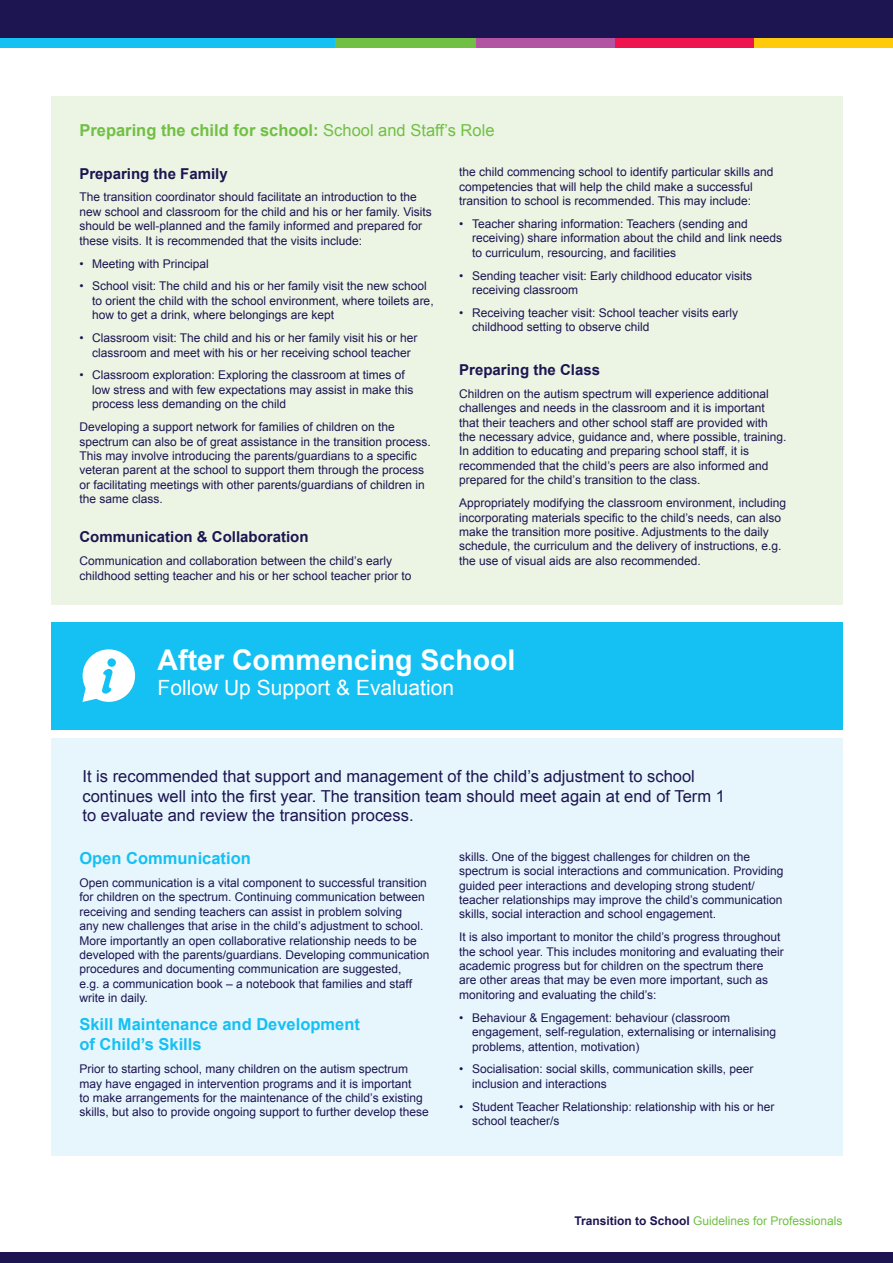
<style>
.page{position:relative;width:893px;height:1263px;background:#fff}
.page>*{position:absolute;margin:0;border:0;box-sizing:border-box;transform-origin:0 0}
.t1{font:700 28.5px "Arial";color:#fff}
.t2{font:21px "Arial";color:#fff}
.Body{font:16.5px/19.8px "Arial";color:#1c1551}
.Body-2{font:700 16.5px/19.8px "Arial";color:#15c0f2}
.t3{font:700 16.5px "Arial";color:#71bf44}
.Body_-_white{font:700 15px "Arial";color:#1c1551}
.Body-3{font:12px/14.4px "Arial";color:#1c1551}
.Body_-_white-2{font:12px/14.4px "Arial";color:#1c1551}
.t4{font:12px "Arial";color:#71bf44}
.s1{font-weight:400}
.s2{font-weight:700;color:#1c1551}
</style>
<div class="page">
<div style="left:51px;top:96px;width:791px;height:509px;background:#ecf5e4"></div>
<div style="left:51px;top:622px;width:791px;height:107px;background:#15c0f2"></div>
<div style="left:51px;top:738px;width:791px;height:418px;background:#e7f6fd"></div>
<div style="left:0;top:0;width:893px;height:38px;background:#1c1551"></div>
<div style="left:0;top:38px;width:345px;height:10px;background:#15c0f2"></div>
<div style="left:706px;top:38px;width:187px;height:10px;background:#feca0a"></div>
<div style="left:591px;top:38px;width:163px;height:10px;background:#ed1450"></div>
<div style="left:422px;top:38px;width:193px;height:10px;background:#b254a1"></div>
<div style="left:335px;top:38px;width:141px;height:10px;background:#71bf44"></div>
<div style="left:0;top:1252px;width:893px;height:11px;background:#1c1551"></div>
<svg style="left:82px;top:649px;width:53px;height:53px"></svg>
<p class="t3" style="left:79px;top:119px;width:417px">Preparing the child for school: <span class="s1">School and Staff’s Role</span></p>
<p class="Body_-_white" style="left:79px;top:163px;width:150px">Preparing the Family</p>
<p class="Body_-_white-2" style="left:79px;top:190px;width:354px">The transition coordinator should facilitate an introduction to the new school and classroom for the child and his or her family. Visits should be well-planned and the family informed and prepared for these visits. It is recommended that the visits include:</p>
<p class="Body-3" style="left:79px;top:256px;width:131px">• Meeting with Principal</p>
<p class="Body-3" style="left:92px;top:279px;width:343px;text-indent:-13px">• School visit: The child and his or her family visit the new school to orient the child with the school environment, where toilets are, how to get a drink, where belongings are kept</p>
<p class="Body-3" style="left:79px;top:331px;width:339px;text-align:center">• Classroom visit: The child and his or her family visit his or her classroom and meet with his or her receiving school teacher</p>
<p class="Body-3" style="left:92px;top:368px;width:323px;text-indent:-13px">• Classroom exploration: Exploring the classroom at times of low stress and with few expectations may assist in make this process less demanding on the child</p>
<p class="Body_-_white-2" style="left:79px;top:420px;width:353px">Developing a support network for families of children on the spectrum can also be of great assistance in the transition process.<br>This may involve introducing the parents/guardians to a specific veteran parent at the school to support them through the process or facilitating meetings with other parents/guardians of children in the same class.</p>
<p class="Body_-_white" style="left:79px;top:527px;width:231px">Communication &amp; Collaboration</p>
<p class="Body_-_white-2" style="left:79px;top:554px;width:334px">Communication and collaboration between the child’s early childhood setting teacher and his or her school teacher prior to</p>
<p class="Body_-_white-2" style="left:459px;top:165px;width:316px">the child commencing school to identify particular skills and competencies that will help the child make a successful transition to school is recommended. This may include:</p>
<p class="Body-3" style="left:472px;top:217px;width:312px;text-indent:-13px">• Teacher sharing information: Teachers (sending and receiving) share information about the child and link needs to curriculum, resourcing, and facilities</p>
<p class="Body-3" style="left:472px;top:268px;width:282px;text-indent:-13px">• Sending teacher visit: Early childhood educator visits receiving classroom</p>
<p class="Body-3" style="left:472px;top:306px;width:268px;text-indent:-13px">• Receiving teacher visit: School teacher visits early childhood setting to observe child</p>
<p class="Body_-_white" style="left:459px;top:360px;width:142px">Preparing the Class</p>
<p class="Body_-_white-2" style="left:459px;top:387px;width:329px">Children on the autism spectrum will experience additional challenges and needs in the classroom and it is important that their teachers and other school staff are provided with the necessary advice, guidance and, where possible, training.<br>In addition to educating and preparing school staff, it is recommended that the child’s peers are also informed and prepared for the child’s transition to the class.</p>
<p class="Body_-_white-2" style="left:459px;top:496px;width:328px">Appropriately modifying the classroom environment, including incorporating materials specific to the child’s needs, can also make the transition more positive. Adjustments to the daily schedule, the curriculum and the delivery of instructions, e.g. the use of visual aids are also recommended.</p>
<p class="t1" style="left:158px;top:641px;width:359px">After Commencing School</p>
<p class="t2" style="left:158px;top:674px;width:298px">Follow Up Support &amp; Evaluation</p>
<p class="Body" style="left:82px;top:766px;width:644px">It is recommended that support and management of the child’s adjustment to school continues well into the first year. The transition team should meet again at end of Term 1 to evaluate and review the transition process.</p>
<p class="Body-2" style="left:79px;top:849px;width:173px">Open Communication</p>
<p class="Body-3" style="left:79px;top:876px;width:352px">Open communication is a vital component to successful transition for children on the spectrum. Continuing communication between receiving and sending teachers can assist in problem solving<br>any new challenges that arise in the child’s adjustment to school.<br>More importantly an open collaborative relationship needs to be developed with the parents/guardians. Developing communication procedures and documenting communication are suggested,<br>e.g. a communication book – a notebook that families and staff write in daily.</p>
<p class="Body-2" style="left:79px;top:1015px;width:282px">Skill Maintenance and Development of Child’s Skills</p>
<p class="Body-3" style="left:79px;top:1062px;width:351px">Prior to starting school, many children on the autism spectrum may have engaged in intervention programs and it is important<br>to make arrangements for the maintenance of the child’s existing skills, but also to provide ongoing support to further develop these</p>
<p class="Body-3" style="left:459px;top:849px;width:326px">skills. One of the biggest challenges for children on the spectrum is social interactions and communication. Providing guided peer interactions and developing strong student/ teacher relationships may improve the child’s communication skills, social interaction and school engagement.</p>
<p class="Body-3" style="left:459px;top:930px;width:326px">It is also important to monitor the child’s progress throughout the school year. This includes monitoring and evaluating their academic progress but for children on the spectrum there<br>are other areas that may be even more important, such as monitoring and evaluating the child’s:</p>
<p class="Body-3" style="left:472px;top:1010px;width:306px;text-indent:-13px">• Behaviour &amp; Engagement: behaviour (classroom engagement, self-regulation, externalising or internalising problems, attention, motivation)</p>
<p class="Body-3" style="left:472px;top:1062px;width:283px;text-indent:-13px">• Socialisation: social skills, communication skills, peer inclusion and interactions</p>
<p class="Body-3" style="left:472px;top:1099px;width:304px;text-indent:-13px">• Student Teacher Relationship: relationship with his or her school teacher/s</p>
<p class="t4" style="left:574px;top:1213px;width:270px"><span class="s2">Transition to School</span> Guidelines for Professionals</p>
</div>
